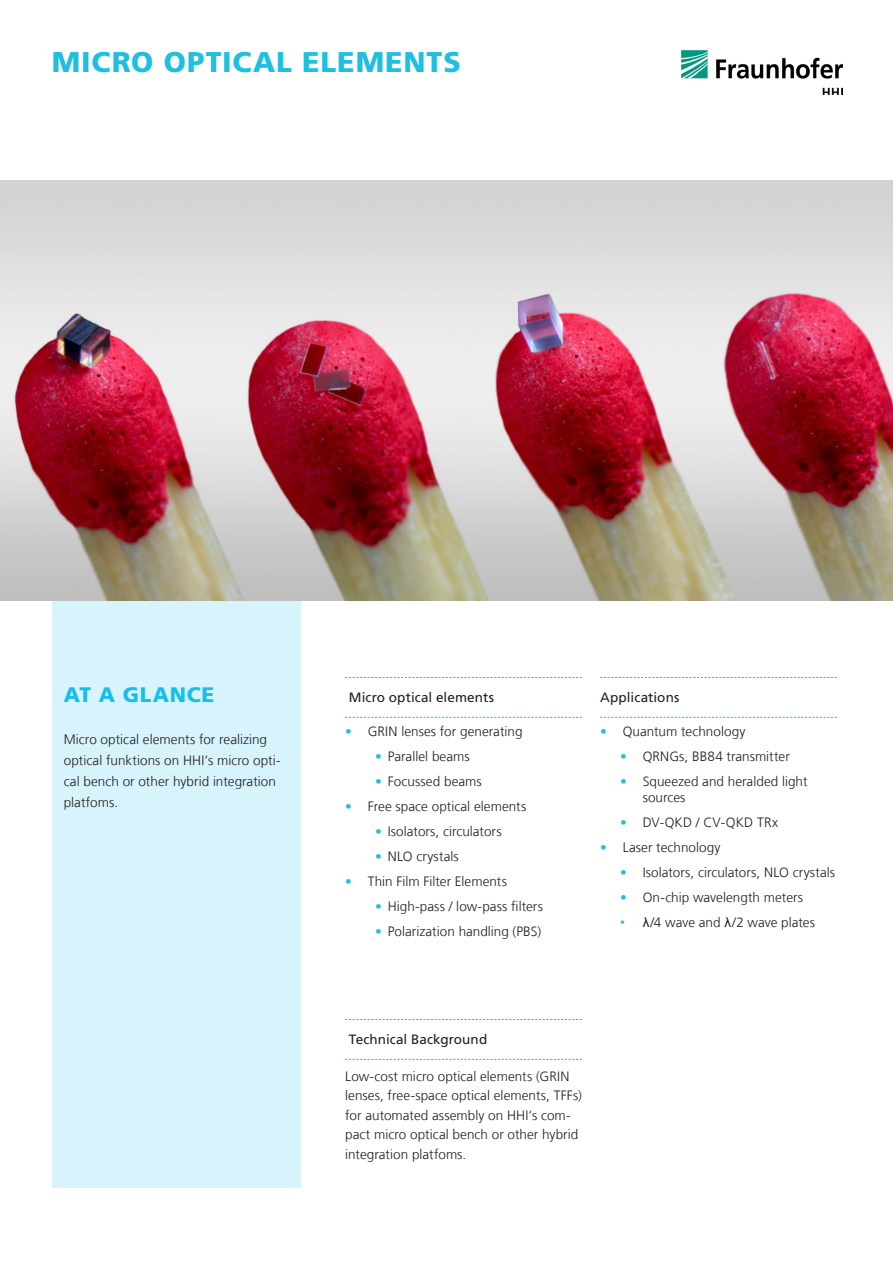
<style>
.page{position:relative;width:893px;height:1263px;background:#fff}
.page>*{position:absolute;margin:0;border:0;box-sizing:border-box;transform-origin:0 0}
._1_Standardüberschrift{font:900 28.5px "Frutiger LT Com";letter-spacing:.03em;color:#1ebfe1}
._1_Standardüberschrift-2{font:900 21px "Frutiger LT Com";letter-spacing:.03em;color:#15bfe9}
._3_Fließtext{font:300 13.5px/19.5px "Frutiger LT Com";letter-spacing:.005em;color:#231f20}
._4_Zwischenüberschrift{font:13.5px "Frutiger LT Com";letter-spacing:.005em;color:#231f20}
.t1{font:300 13.5px "Frutiger LT Com";color:#1ebfe1}
.t2{font:13.5px "Arial";color:#1ebfe1}
.s1{color:#1ebfe1}
.s2{font-family:"Arial";font-weight:400}
</style>
<div class="page">
<div style="left:52px;top:265px;width:249px;height:923px;background:#d7f3fb"></div>
<img style="left:681px;top:51px;width:161px;height:44px">
<svg style="left:345px;top:677px;width:237px;height:1px"></svg>
<svg style="left:345px;top:717px;width:237px;height:1px"></svg>
<svg style="left:345px;top:1019px;width:237px;height:1px"></svg>
<svg style="left:345px;top:1059px;width:237px;height:1px"></svg>
<img style="left:0;top:180px;width:893px;height:420px">
<svg style="left:600px;top:677px;width:237px;height:1px"></svg>
<svg style="left:600px;top:717px;width:237px;height:1px"></svg>
<p class="_1_Standardüberschrift" style="left:52px;top:45px;width:410px">MICRO OPTICAL ELEMENTS</p>
<p class="_1_Standardüberschrift-2" style="left:64px;top:682px;width:152px">AT A GLANCE</p>
<p class="_3_Fließtext" style="left:64px;top:730px;width:205px">Micro optical elements for realizing</p>
<p class="_3_Fließtext" style="left:64px;top:772px;width:214px">cal bench or other hybrid integration</p>
<p class="_3_Fließtext" style="left:64px;top:751px;width:218px">optical funktions on HHI s‘ micro opti-</p>
<p class="_3_Fließtext" style="left:64px;top:793px;width:56px">platfoms.</p>
<p class="_4_Zwischenüberschrift" style="left:349px;top:689px;width:147px">Micro optical elements</p>
<p class="_3_Fließtext" style="left:368px;top:721px;width:156px">GRIN lenses for generating</p>
<p class="t1" style="left:345px;top:723px;width:8px">•</p>
<p class="_4_Zwischenüberschrift" style="left:600px;top:689px;width:81px">Applications</p>
<p class="_3_Fließtext" style="left:623px;top:721px;width:124px">Quantum technology</p>
<p class="t1" style="left:600px;top:723px;width:8px">•</p>
<p class="t1" style="left:345px;top:798px;width:8px">•</p>
<p class="t1" style="left:345px;top:873px;width:8px">•</p>
<p class="_3_Fließtext" style="left:375px;top:746px;width:96px"><span class="s1">•</span> Parallel beams</p>
<p class="_3_Fließtext" style="left:375px;top:771px;width:108px"><span class="s1">•</span> Focussed beams</p>
<p class="_3_Fließtext" style="left:368px;top:796px;width:160px">Free space optical elements</p>
<p class="_3_Fließtext" style="left:375px;top:821px;width:128px"><span class="s1">•</span> Isolators, circulators</p>
<p class="_3_Fließtext" style="left:375px;top:846px;width:85px"><span class="s1">•</span> NLO crystals</p>
<p class="_3_Fließtext" style="left:368px;top:871px;width:141px">Thin Film Filter Elements</p>
<p class="t1" style="left:600px;top:840px;width:8px">•</p>
<p class="t1" style="left:620px;top:748px;width:8px">•</p>
<p class="t1" style="left:620px;top:773px;width:8px">•</p>
<p class="_3_Fließtext" style="left:643px;top:746px;width:149px">QRNGs, BB84 transmitter</p>
<p class="_3_Fließtext" style="left:643px;top:771px;width:166px">Squeezed and heralded light</p>
<p class="_3_Fließtext" style="left:643px;top:788px;width:44px">sources</p>
<p class="_3_Fließtext" style="left:643px;top:813px;width:137px">DV-QKD / CV-QKD TRx</p>
<p class="t1" style="left:620px;top:815px;width:8px">•</p>
<p class="_3_Fließtext" style="left:623px;top:838px;width:99px">Laser technology</p>
<p class="t1" style="left:620px;top:865px;width:8px">•</p>
<p class="_3_Fließtext" style="left:643px;top:863px;width:194px">Isolators, circulators, NLO crystals</p>
<p class="_3_Fließtext" style="left:375px;top:896px;width:169px"><span class="s1">•</span> High-pass / low-pass filters</p>
<p class="_3_Fließtext" style="left:375px;top:921px;width:168px"><span class="s1">•</span> Polarization handling (PBS(</p>
<p class="t1" style="left:620px;top:890px;width:8px">•</p>
<p class="t2" style="left:620px;top:913px;width:6px">•</p>
<p class="_3_Fließtext" style="left:643px;top:888px;width:162px">On-chip wavelength meters</p>
<p class="_3_Fließtext" style="left:643px;top:913px;width:174px"><span class="s2">λ</span>/4 wave and <span class="s2">λ</span>/2 wave plates</p>
<p class="_4_Zwischenüberschrift" style="left:349px;top:1031px;width:140px">Technical Background</p>
<p class="_3_Fließtext" style="left:345px;top:1066px;width:238px">Low-cost micro optical elements (GRIN lenses, free-space optical elements, TFFs(</p>
<p class="_3_Fließtext" style="left:345px;top:1125px;width:235px">pact micro optical bench or other hybrid</p>
<p class="_3_Fließtext" style="left:345px;top:1105px;width:227px">for automated assembly on HHI s‘ com-</p>
<p class="_3_Fließtext" style="left:345px;top:1144px;width:123px">integration platfoms.</p>
</div>
